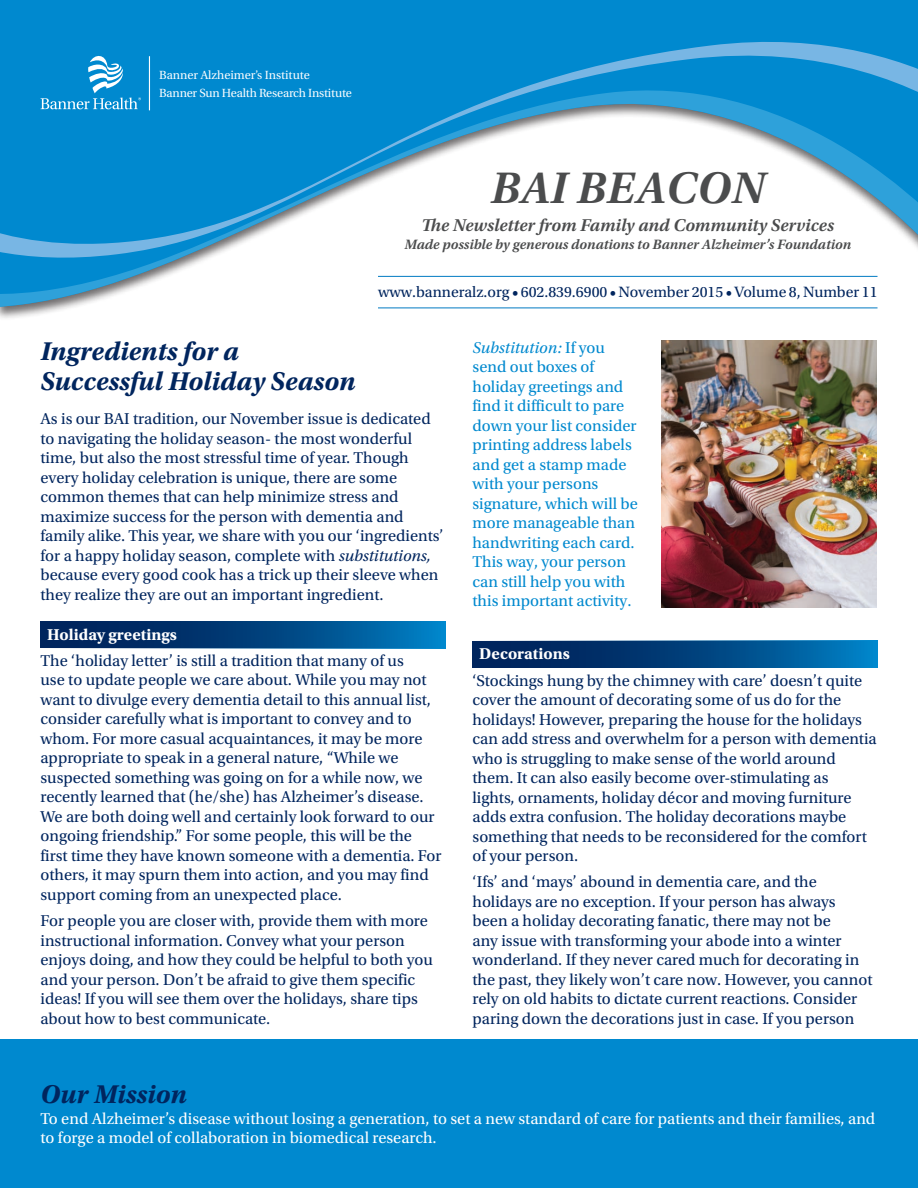
<style>
.page{position:relative;width:918px;height:1188px;background:#fff}
.page>*{position:absolute;margin:0;border:0;box-sizing:border-box;transform-origin:0 0}
.t1{font:italic 600 46.5px "Utopia Std";letter-spacing:.005em;color:#4b4c4d}
.t2{font:italic 700 27px/30px "Utopia Std";color:#00255e}
.t3{font:italic 600 18px "Utopia Std";color:#4b4c4d}
.t4{font:16.5px/19.5px "Utopia Std";color:#00255e}
.t5{font:16.5px/19.5px "Utopia Std";color:#0089cf}
.t6{font:16.5px/18.8px "Utopia Std";color:#fff}
.t7{font:700 16.5px "Utopia Std";color:#fff}
.t8{font:15.75px "Utopia Std";color:#00255e}
.t9{font:italic 600 14.25px "Utopia Std";color:#4b4c4d}
.t10{font:11.7px/17.7px "Utopia";letter-spacing:-.015em;color:#fff}
.s1{font-style:italic}
</style>
<div class="page">
<svg style="left:472px;top:641px;width:406px;height:27px;background:#004581"></svg>
<svg style="left:40px;top:621px;width:406px;height:27px;background:#004581"></svg>
<hr style="left:0;top:594px;width:1px;height:594px;background:#0089cf">
<hr style="left:0;top:621px;width:1px;height:41px;background:#fff">
<div style="left:0;top:0;width:918px;height:15px;background:#0089cf"></div>
<svg style="left:0;top:277px;width:878px;height:41px"></svg>
<svg style="left:0;top:15px;width:918px;height:262px;fill:#0089cf"></svg>
<hr style="left:378px;top:276px;width:500px;height:1px;background:#007ac2">
<hr style="left:378px;top:308px;width:500px;height:1px;background:#007ac2">
<svg style="left:41px;top:53px;width:100px;height:56px;background:#259ad5"></svg>
<hr style="left:149px;top:56px;width:1px;height:54px;background:#fff">
<div style="left:0;top:1040px;width:918px;height:148px;background:#0089cf"></div>
<img style="left:662px;top:341px;width:214px;height:267px">
<p class="t10" style="left:159px;top:67px;width:194px">Banner Alzheimer’s Institute<br>Banner Sun Health Research Institute</p>
<p class="t1" style="left:491px;top:162px;width:276px">BAI BEACON</p>
<p class="t3" style="left:422px;top:215px;width:414px">The Newsletter from Family and Community Services</p>
<p class="t9" style="left:404px;top:236px;width:448px">Made possible by generous donations to Banner Alzheimer’s Foundation</p>
<p class="t8" style="left:378px;top:283px;width:501px">www.banneralz.org • 602.839.6900 • November 2015 • Volume 8, Number 11</p>
<p class="t2" style="left:40px;top:337px;width:316px">Ingredients for a<br>Successful Holiday Season</p>
<p class="t4" style="left:40px;top:409px;width:404px">As is our BAI tradition, our November issue is dedicated to navigating the holiday season- the most wonderful time, but also the most stressful time of year. Though every holiday celebration is unique, there are some common themes that can help minimize stress and maximize success for the person with dementia and family alike. This year, we share with you our ‘ingredients’ for a happy holiday season, complete with <span class="s1">substitutions, </span>because every good cook has a trick up their sleeve when they realize they are out an important ingredient.</p>
<p class="t7" style="left:47px;top:625px;width:131px">Holiday greetings</p>
<p class="t4" style="left:40px;top:651px;width:403px">The ‘holiday letter’ is still a tradition that many of us<br>use to update people we care about. While you may not want to divulge every dementia detail to this annual list, consider carefully what is important to convey and to whom. For more casual acquaintances, it may be more appropriate to speak in a general nature, “While we suspected something was going on for a while now, we recently learned that (he/she) has Alzheimer’s disease.<br>We are both doing well and certainly look forward to our ongoing friendship.” For some people, this will be the first time they have known someone with a dementia. For others, it may spurn them into action, and you may find support coming from an unexpected place.</p>
<p class="t4" style="left:40px;top:911px;width:394px">For people you are closer with, provide them with more instructional information. Convey what your person enjoys doing, and how they could be helpful to both you and your person. Don’t be afraid to give them specific ideas! If you will see them over the holidays, share tips about how to best communicate.</p>
<p class="t5" style="left:473px;top:338px;width:167px"><span class="s1">Substitution:</span> If you send out boxes of holiday greetings and find it difficult to pare down your list consider printing address labels and get a stamp made with your persons signature, which will be more manageable than handwriting each card.<br>This way, your person can still help you with this important activity.</p>
<p class="t7" style="left:479px;top:644px;width:92px">Decorations</p>
<p class="t4" style="left:473px;top:671px;width:406px">‘Stockings hung by the chimney with care’ doesn’t quite cover the amount of decorating some of us do for the holidays! However, preparing the house for the holidays can add stress and overwhelm for a person with dementia who is struggling to make sense of the world around them. It can also easily become over-stimulating as<br>lights, ornaments, holiday décor and moving furniture adds extra confusion. The holiday decorations maybe something that needs to be reconsidered for the comfort of your person.</p>
<p class="t4" style="left:473px;top:873px;width:401px">‘Ifs’ and ‘mays’ abound in dementia care, and the holidays are no exception. If your person has always been a holiday decorating fanatic, there may not be<br>any issue with transforming your abode into a winter wonderland. If they never cared much for decorating in the past, they likely won’t care now. However, you cannot rely on old habits to dictate current reactions. Consider paring down the decorations just in case. If you person</p>
<p class="t2" style="left:40px;top:1079px;width:148px">Our Mission</p>
<p class="t6" style="left:40px;top:1110px;width:836px">To end Alzheimer’s disease without losing a generation, to set a new standard of care for patients and their families, and to forge a model of collaboration in biomedical research.</p>
</div>
